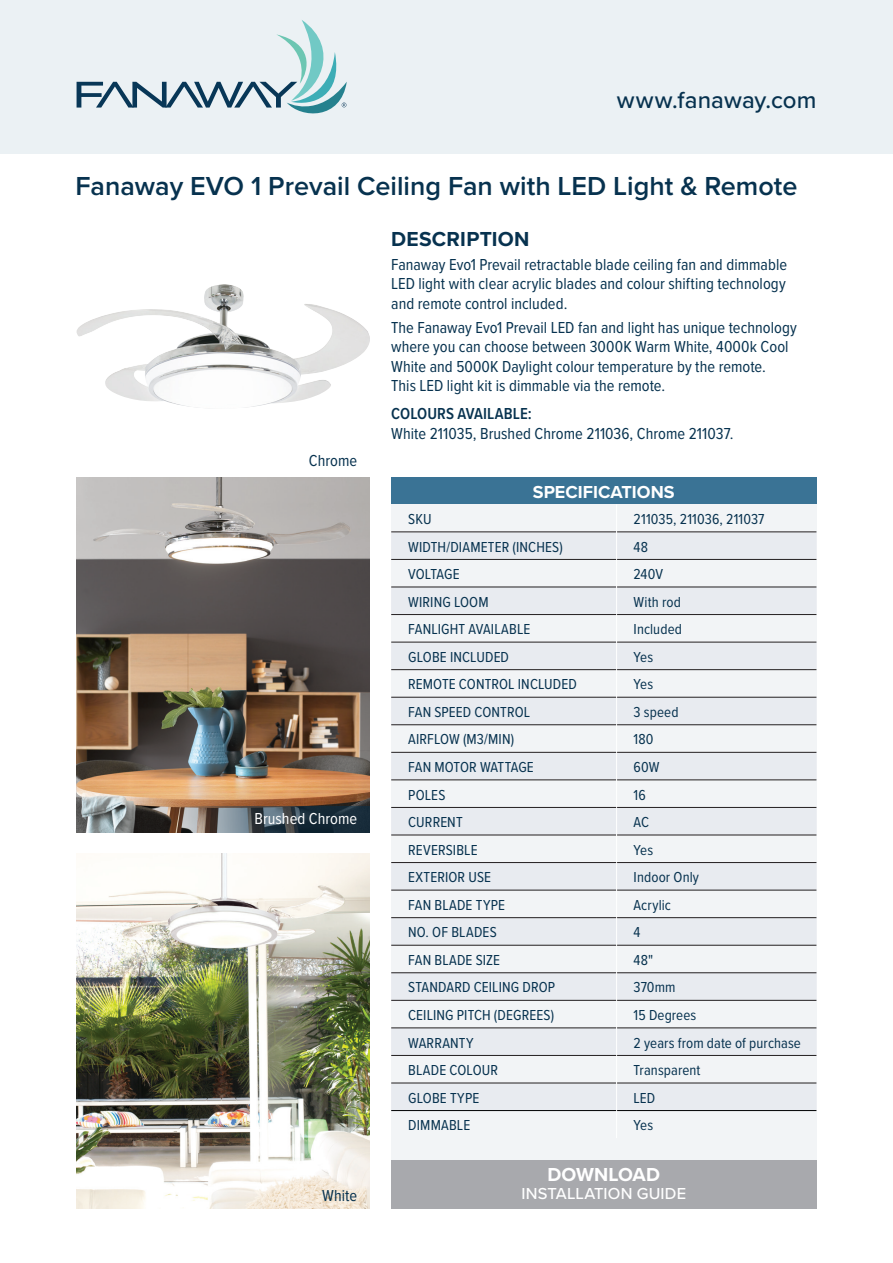
<style>
.page{position:relative;width:893px;height:1263px;background:#fff}
.page>*{position:absolute;margin:0;border:0;box-sizing:border-box;transform-origin:0 0}
.Austin_Italic_22pt{font:600 27px "Proxima Nova";color:#07324f}
.Austin_Italic_22pt-2{font:500 24px "Proxima Nova";letter-spacing:.005em;color:#07324f}
.Austin_Italic_22pt-3{font:700 21px "Proxima Nova";letter-spacing:.01em;color:#07324f}
.t1{font:700 19.5px "Proxima Nova";color:#fff}
.t2{font:700 18px "Proxima Nova";letter-spacing:.005em;color:#fff}
.Austin_Italic_22pt-4{font:16.5px/19.5px "Proxima Nova Cond";letter-spacing:.005em;color:#07324f;text-align:justify}
.Austin_Italic_22pt-5{font:600 16.5px "Proxima Nova Cond";letter-spacing:.005em;color:#07324f}
.t3{font:500 16.5px "Proxima Nova";letter-spacing:.01em;color:#fff}
.Austin_Italic_22pt-6{font:16.5px "Proxima Nova Cond";letter-spacing:.005em;color:#fff}
.Austin_Italic_22pt-7{font:15px "Proxima Nova Cond";letter-spacing:.01em;color:#07324f}
.Austin_Italic_22pt-8{font:15px "Proxima Nova Cond";letter-spacing:-.01em;color:#07324f}
</style>
<div class="page">
<div style="left:0;top:0;width:893px;height:153px;background:#ebf1f4"></div>
<svg style="left:77px;top:20px;width:270px;height:93px"></svg>
<img style="left:76px;top:284px;width:294px;height:124px">
<div style="left:391px;top:1160px;width:425px;height:49px;background:#a8a9ad"></div>
<div style="left:391px;top:477px;width:425px;height:27px;background:#3a7395"></div>
<div style="left:391px;top:504px;width:425px;height:656px;background:#f2f4f6"></div>
<svg style="left:391px;top:505px;width:425px;height:633px"></svg>
<img style="left:77px;top:477px;width:293px;height:328px">
<img style="left:77px;top:854px;width:293px;height:355px">
<img style="left:77px;top:805px;width:293px;height:27px">
<p class="Austin_Italic_22pt-2" style="left:617px;top:85px;width:201px">www.fanaway.com</p>
<p class="Austin_Italic_22pt" style="left:75px;top:169px;width:723px">Fanaway EVO 1 Prevail Ceiling Fan with LED Light &amp; Remote</p>
<p class="Austin_Italic_22pt-4" style="left:309px;top:451px;width:50px">Chrome</p>
<p class="Austin_Italic_22pt-6" style="left:254px;top:808px;width:104px">Brushed Chrome</p>
<p class="Austin_Italic_22pt-4" style="left:322px;top:1186px;width:36px">White</p>
<p class="Austin_Italic_22pt-3" style="left:391px;top:227px;width:140px">DESCRIPTION</p>
<p class="Austin_Italic_22pt-4" style="left:391px;top:255px;width:397px">Fanaway Evo1 Prevail retractable blade ceiling fan and dimmable LED light with clear acrylic blades and colour shifting technology and remote control included.</p>
<p class="Austin_Italic_22pt-4" style="left:391px;top:318px;width:407px;text-align:left">The Fanaway Evo1 Prevail LED fan and light has unique technology where you can choose between 3000K Warm White, 4000k Cool White and 5000K Daylight colour temperature by the remote.<br>This LED light kit is dimmable via the remote.</p>
<p class="Austin_Italic_22pt-5" style="left:391px;top:404px;width:142px">COLOURS AVAILABLE:</p>
<p class="Austin_Italic_22pt-4" style="left:391px;top:424px;width:344px">White 211035, Brushed Chrome 211036, Chrome 211037.</p>
<p class="t2" style="left:533px;top:481px;width:143px">SPECIFICATIONS</p>
<p class="Austin_Italic_22pt-7" style="left:408px;top:510px;width:25px">SKU</p>
<p class="Austin_Italic_22pt-7" style="left:634px;top:510px;width:133px">211035, 211036, 211037</p>
<p class="Austin_Italic_22pt-7" style="left:408px;top:538px;width:156px">WIDTH/DIAMETER (INCHES)</p>
<p class="Austin_Italic_22pt-7" style="left:634px;top:538px;width:16px">48</p>
<p class="Austin_Italic_22pt-7" style="left:408px;top:565px;width:53px">VOLTAGE</p>
<p class="Austin_Italic_22pt-7" style="left:634px;top:565px;width:31px">240V</p>
<p class="Austin_Italic_22pt-7" style="left:408px;top:593px;width:82px">WIRING LOOM</p>
<p class="Austin_Italic_22pt-7" style="left:634px;top:593px;width:49px">With rod</p>
<p class="Austin_Italic_22pt-7" style="left:408px;top:620px;width:124px">FANLIGHT AVAILABLE</p>
<p class="Austin_Italic_22pt-7" style="left:634px;top:620px;width:50px">Included</p>
<p class="Austin_Italic_22pt-7" style="left:408px;top:648px;width:102px">GLOBE INCLUDED</p>
<p class="Austin_Italic_22pt-7" style="left:634px;top:648px;width:21px">Yes</p>
<p class="Austin_Italic_22pt-7" style="left:408px;top:675px;width:170px">REMOTE CONTROL INCLUDED</p>
<p class="Austin_Italic_22pt-7" style="left:634px;top:675px;width:21px">Yes</p>
<p class="Austin_Italic_22pt-7" style="left:408px;top:703px;width:123px">FAN SPEED CONTROL</p>
<p class="Austin_Italic_22pt-7" style="left:634px;top:703px;width:46px">3 speed</p>
<p class="Austin_Italic_22pt-7" style="left:408px;top:730px;width:108px">AIRFLOW (M3/MIN)</p>
<p class="Austin_Italic_22pt-7" style="left:634px;top:730px;width:21px">180</p>
<p class="Austin_Italic_22pt-8" style="left:408px;top:758px;width:127px">FAN MOTOR WATTAGE</p>
<p class="Austin_Italic_22pt-7" style="left:634px;top:758px;width:27px">60W</p>
<p class="Austin_Italic_22pt-7" style="left:408px;top:786px;width:39px">POLES</p>
<p class="Austin_Italic_22pt-7" style="left:634px;top:786px;width:14px">16</p>
<p class="Austin_Italic_22pt-7" style="left:408px;top:813px;width:56px">CURRENT</p>
<p class="Austin_Italic_22pt-7" style="left:634px;top:813px;width:17px">AC</p>
<p class="Austin_Italic_22pt-7" style="left:408px;top:841px;width:71px">REVERSIBLE</p>
<p class="Austin_Italic_22pt-7" style="left:634px;top:841px;width:21px">Yes</p>
<p class="Austin_Italic_22pt-7" style="left:408px;top:868px;width:84px">EXTERIOR USE</p>
<p class="Austin_Italic_22pt-7" style="left:634px;top:868px;width:67px">Indoor Only</p>
<p class="Austin_Italic_22pt-7" style="left:408px;top:896px;width:98px">FAN BLADE TYPE</p>
<p class="Austin_Italic_22pt-7" style="left:634px;top:896px;width:39px">Acrylic</p>
<p class="Austin_Italic_22pt-7" style="left:408px;top:923px;width:90px">NO. OF BLADES</p>
<p class="Austin_Italic_22pt-7" style="left:634px;top:923px;width:8px">4</p>
<p class="Austin_Italic_22pt-7" style="left:408px;top:951px;width:93px">FAN BLADE SIZE</p>
<p class="Austin_Italic_22pt-7" style="left:634px;top:951px;width:21px">48"</p>
<p class="Austin_Italic_22pt-7" style="left:408px;top:978px;width:148px">STANDARD CEILING DROP</p>
<p class="Austin_Italic_22pt-7" style="left:634px;top:978px;width:44px">370mm</p>
<p class="Austin_Italic_22pt-7" style="left:408px;top:1006px;width:147px">CEILING PITCH (DEGREES)</p>
<p class="Austin_Italic_22pt-7" style="left:634px;top:1006px;width:64px">15 Degrees</p>
<p class="Austin_Italic_22pt-7" style="left:408px;top:1034px;width:67px">WARRANTY</p>
<p class="Austin_Italic_22pt-7" style="left:634px;top:1034px;width:169px">2 years from date of purchase</p>
<p class="Austin_Italic_22pt-7" style="left:408px;top:1061px;width:91px">BLADE COLOUR</p>
<p class="Austin_Italic_22pt-7" style="left:634px;top:1061px;width:68px">Transparent</p>
<p class="Austin_Italic_22pt-7" style="left:408px;top:1089px;width:73px">GLOBE TYPE</p>
<p class="Austin_Italic_22pt-7" style="left:634px;top:1089px;width:23px">LED</p>
<p class="Austin_Italic_22pt-7" style="left:408px;top:1116px;width:64px">DIMMABLE</p>
<p class="Austin_Italic_22pt-7" style="left:634px;top:1116px;width:21px">Yes</p>
<p class="t1" style="left:548px;top:1163px;width:114px">DOWNLOAD</p>
<p class="t3" style="left:521px;top:1183px;width:166px">INSTALLATION GUIDE</p>
</div>
